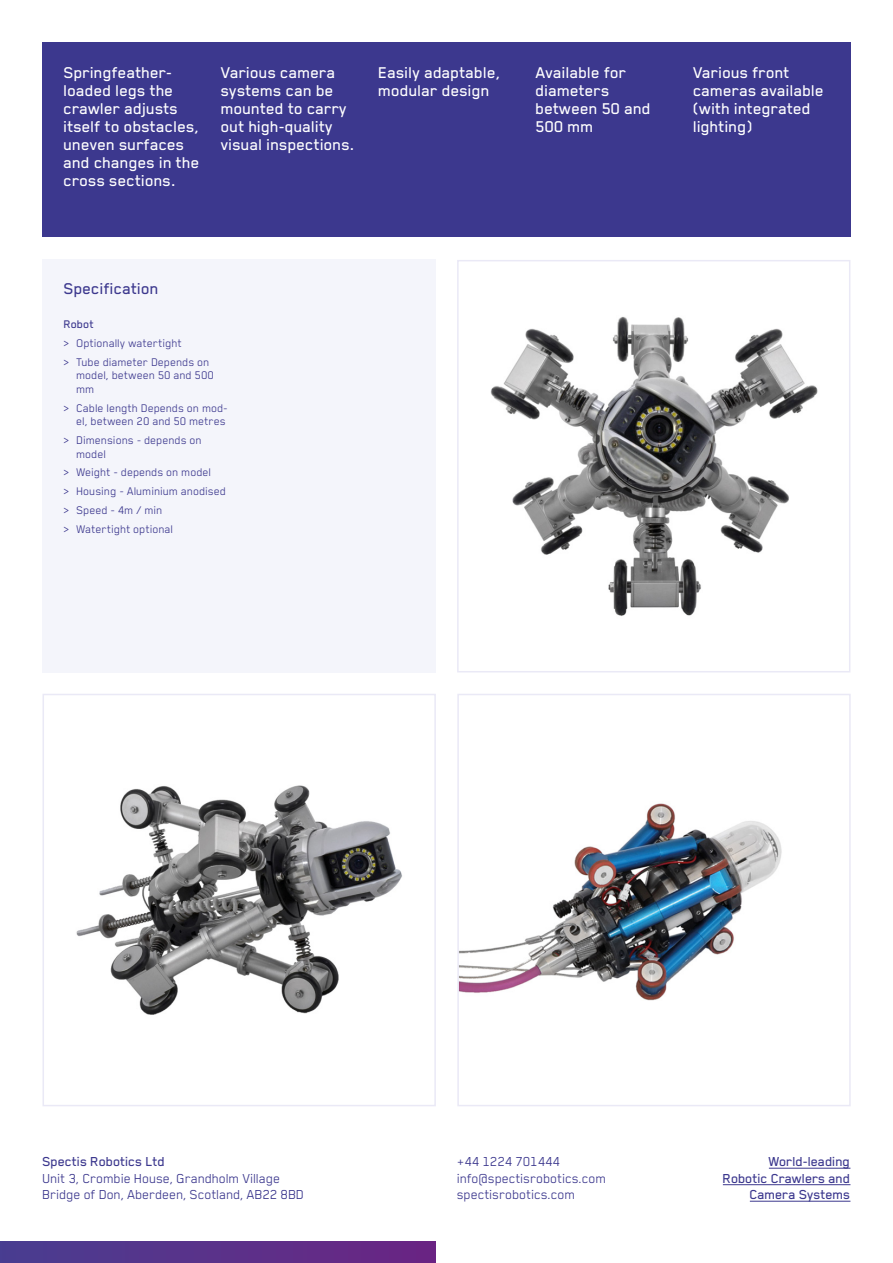
<style>
.page{position:relative;width:893px;height:1263px;background:#fff}
.page>*{position:absolute;margin:0;border:0;box-sizing:border-box;transform-origin:0 0}
.t1{font:500 18px/18px "Blender Pro";color:#fff}
.t2{font:500 18px "Blender Pro";color:#3c388e}
.t3{font:15px/16.5px "Blender Pro";letter-spacing:-.01em;color:#3c388e}
.t4{font:500 15px/16.5px "Blender Pro";letter-spacing:-.01em;color:#3c388e;text-align:right}
.t5{font:12.75px/18.8px "Blender Pro";color:#3c388e}
.t6{font:500 12.75px "Blender Pro";color:#3c388e}
</style>
<div class="page">
<hr style="left:769px;top:1168px;width:81px;height:1px;background:#3c388e">
<hr style="left:723px;top:1184px;width:127px;height:1px;background:#3c388e">
<hr style="left:750px;top:1201px;width:100px;height:1px;background:#3c388e">
<div style="left:0;top:1242px;width:436px;height:21px;background:linear-gradient(to right,#493e90,#6b2483)"></div>
<div style="left:43px;top:259px;width:393px;height:413px;background:#f4f5fb"></div>
<div style="left:43px;top:43px;width:808px;height:194px;background:#3c388e"></div>
<img style="left:490px;top:316px;width:328px;height:300px">
<div style="left:457px;top:260px;width:393px;height:412px;border:2px solid #eae9f6"></div>
<img style="left:460px;top:803px;width:322px;height:198px">
<div style="left:457px;top:694px;width:394px;height:412px;border:2px solid #eae9f6"></div>
<img style="left:76px;top:785px;width:326px;height:230px">
<div style="left:43px;top:694px;width:393px;height:412px;border:2px solid #eae9f6"></div>
<p class="t1" style="left:64px;top:63px;width:138px">Springfeather&shy;loaded legs the crawler adjusts itself to obstacles, uneven surfaces and changes in the cross sections.</p>
<p class="t1" style="left:221px;top:63px;width:135px">Various camera systems can be mounted to carry out high-quality visual inspections.</p>
<p class="t1" style="left:379px;top:63px;width:124px">Easily adaptable, modular design</p>
<p class="t1" style="left:536px;top:63px;width:117px">Available for diameters between 50 and<br>500 mm</p>
<p class="t1" style="left:693px;top:63px;width:132px">Various front cameras available (with integrated lighting)</p>
<p class="t2" style="left:64px;top:279px;width:97px">Specification</p>
<p class="t6" style="left:64px;top:318px;width:32px">Robot</p>
<p class="t5" style="left:64px;top:333px;width:147px">≥ Optionally watertight<br>≥ Tube diameter Depends on</p>
<p class="t5" style="left:77px;top:368px;width:139px;line-height:13.5px">model, between 50 and 500 mm</p>
<p class="t5" style="left:64px;top:401px;width:166px;line-height:13.5px;text-align:right">≥ Cable length Depends on mod&shy;el, between 20 and 50 metres</p>
<p class="t5" style="left:77px;top:433px;width:127px;line-height:13.5px;text-indent:-13px">≥ Dimensions - depends on model</p>
<p class="t5" style="left:64px;top:463px;width:164px">≥ Weight - depends on model<br>≥ Housing - Aluminium anodised ≥ Speed - 4m / min<br>≥ Watertight optional</p>
<p class="t4" style="left:43px;top:1153px;width:124px">Spectis Robotics Ltd</p>
<p class="t3" style="left:43px;top:1169px;width:263px">Unit 3, Crombie House, Grandholm Village<br>Bridge of Don, Aberdeen, Scotland, AB22 8BD</p>
<p class="t3" style="left:457px;top:1153px;width:151px">+44 1224 701444 info@spectisrobotics.com spectisrobotics.com</p>
<p class="t4" style="left:723px;top:1153px;width:129px">World-leading<br>Robotic Crawlers and<br>Camera Systems</p>
</div>
